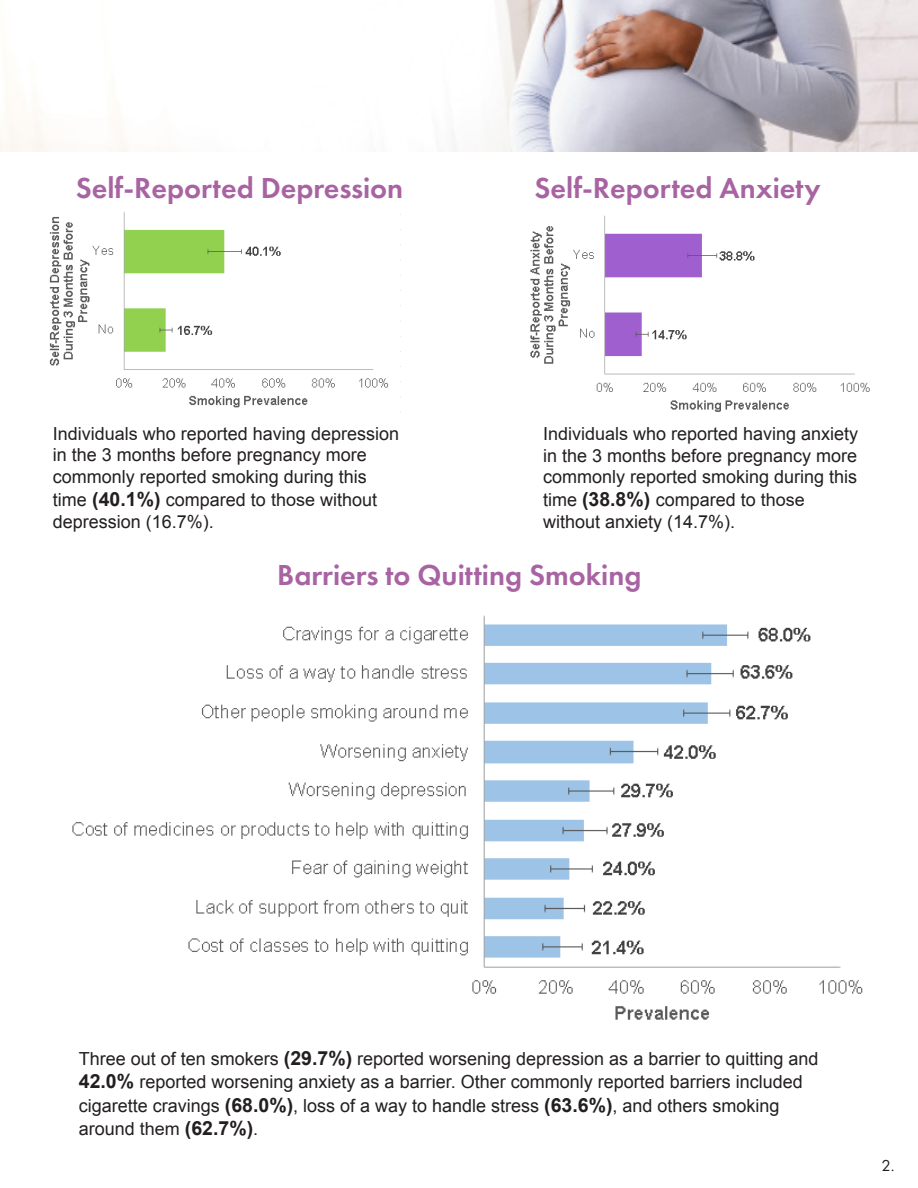
<style>
.page{position:relative;width:918px;height:1188px;background:#fff}
.page>*{position:absolute;margin:0;border:0;box-sizing:border-box;transform-origin:0 0}
.t1{font:600 30px "Futura PT";color:#a863a2}
.t2{font:18px/22px "Arial";color:#231f20}
.t3{font:16.5px "Futura PT";color:#231f20}
.s1{font-weight:700;font-size:19.5px}
</style>
<div class="page">
<img style="left:72px;top:615px;width:791px;height:405px">
<img style="left:530px;top:215px;width:340px;height:197px">
<img style="left:49px;top:212px;width:352px;height:201px">
<img style="left:0;top:0;width:918px;height:151px">
<p class="t1" style="left:76px;top:170px;width:329px">Self-Reported Depression</p>
<p class="t1" style="left:535px;top:170px;width:287px">Self-Reported Anxiety</p>
<p class="t2" style="left:53px;top:422px;width:348px">Individuals who reported having depression in the 3 months before pregnancy more commonly reported smoking during this time <span class="s1">(40.1%)</span> compared to those without depression (16.7%).</p>
<p class="t2" style="left:543px;top:423px;width:317px">Individuals who reported having anxiety in the 3 months before pregnancy more commonly reported smoking during this time <span class="s1">(38.8%)</span> compared to those without anxiety (14.7%).</p>
<p class="t1" style="left:277px;top:556px;width:366px">Barriers to Quitting Smoking</p>
<p class="t2" style="left:79px;top:1047px;width:741px;line-height:23.4px">Three out of ten smokers <span class="s1">(29.7%)</span> reported worsening depression as a barrier to quitting and <span class="s1">42.0%</span> reported worsening anxiety as a barrier. Other commonly reported barriers included cigarette cravings <span class="s1">(68.0%)</span>, loss of a way to handle stress <span class="s1">(63.6%)</span>, and others smoking around them <span class="s1">(62.7%)</span>.</p>
<p class="t3" style="left:881px;top:1156px;width:15px">2.</p>
</div>
